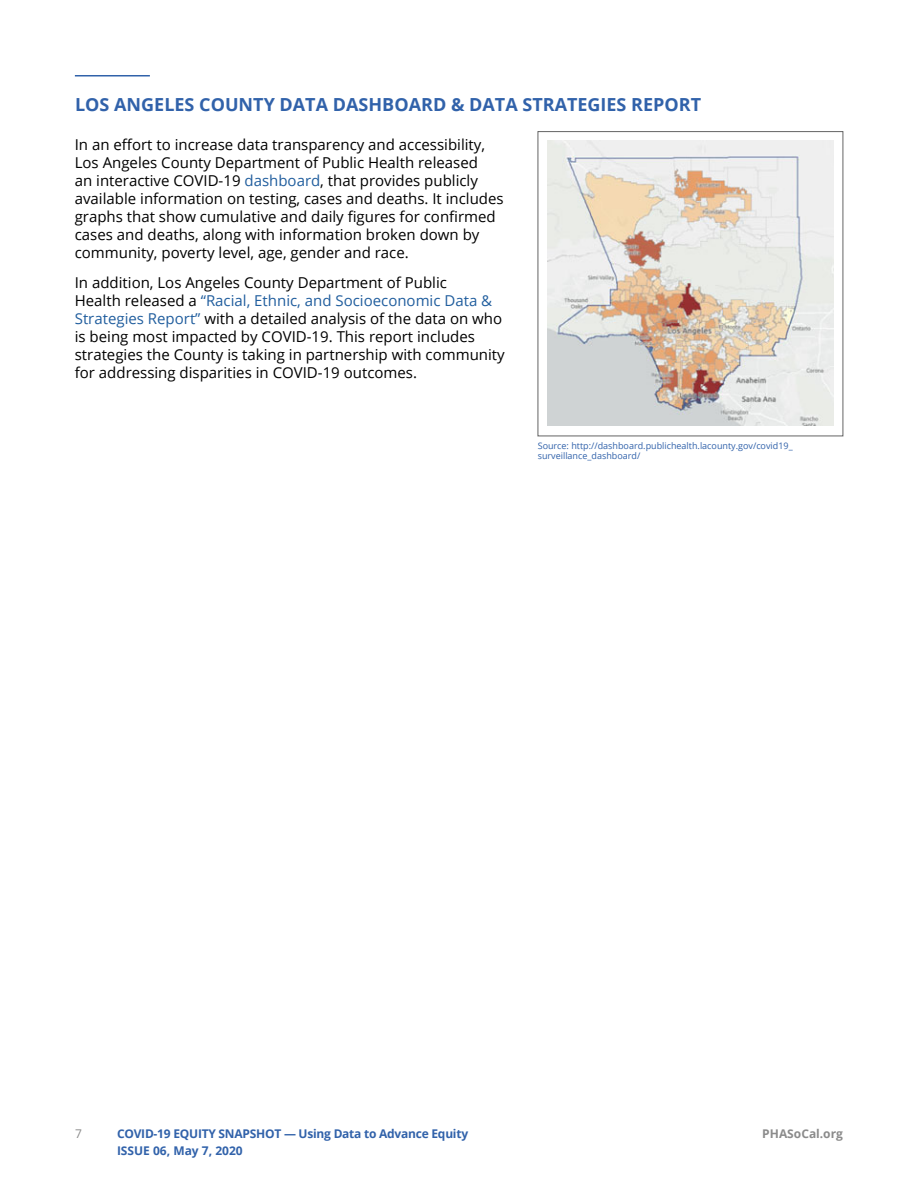
<style>
.page{position:relative;width:918px;height:1188px;background:#fff}
.page>*{position:absolute;margin:0;border:0;box-sizing:border-box;transform-origin:0 0}
.t1{font:700 18px "Open Sans";color:#3162aa}
.t2{font:15px/18px "Open Sans";color:#000}
.t3{font:700 12px/17.4px "Open Sans";letter-spacing:-.02em;color:#3162aa}
.t4{font:700 12px "Open Sans";color:#8b8b8b}
.t5{font:12px "Open Sans";color:#8b8b8b}
.t6{font:9px/10.8px "Open Sans";color:#3162aa}
.s1{color:#215e9e}
</style>
<div class="page">
<hr style="left:75px;top:75px;width:75px;height:1px;background:#3162aa">
<img style="left:548px;top:140px;width:285px;height:286px">
<p class="t1" style="left:75px;top:92px;width:628px">LOS ANGELES COUNTY DATA DASHBOARD &amp; DATA STRATEGIES REPORT</p>
<p class="t2" style="left:75px;top:136px;width:430px">In an effort to increase data transparency and accessibility, Los Angeles County Department of Public Health released<br>an interactive COVID-19 <span class="s1">dashboard</span>, that provides publicly available information on testing, cases and deaths. It includes graphs that show cumulative and daily figures for confirmed cases and deaths, along with information broken down by community, poverty level, age, gender and race.</p>
<p class="t2" style="left:75px;top:274px;width:432px">In addition, Los Angeles County Department of Public<br>Health released a <span class="s1">“Racial, Ethnic, and Socioeconomic Data &amp; Strategies Report”</span> with a detailed analysis of the data on who is being most impacted by COVID-19. This report includes strategies the County is taking in partnership with community for addressing disparities in COVID-19 outcomes.</p>
<p class="t6" style="left:538px;top:440px;width:256px">Source: http://dashboard.publichealth.lacounty.gov/covid19_ surveillance_dashboard/</p>
<p class="t5" style="left:75px;top:1125px;width:8px">7</p>
<p class="t3" style="left:117px;top:1124px;width:353px">COVID-19 EQUITY SNAPSHOT — Using Data to Advance Equity<br>ISSUE 06, May 7, 2020</p>
<p class="t4" style="left:762px;top:1125px;width:82px">PHASoCal.org</p>
</div>
